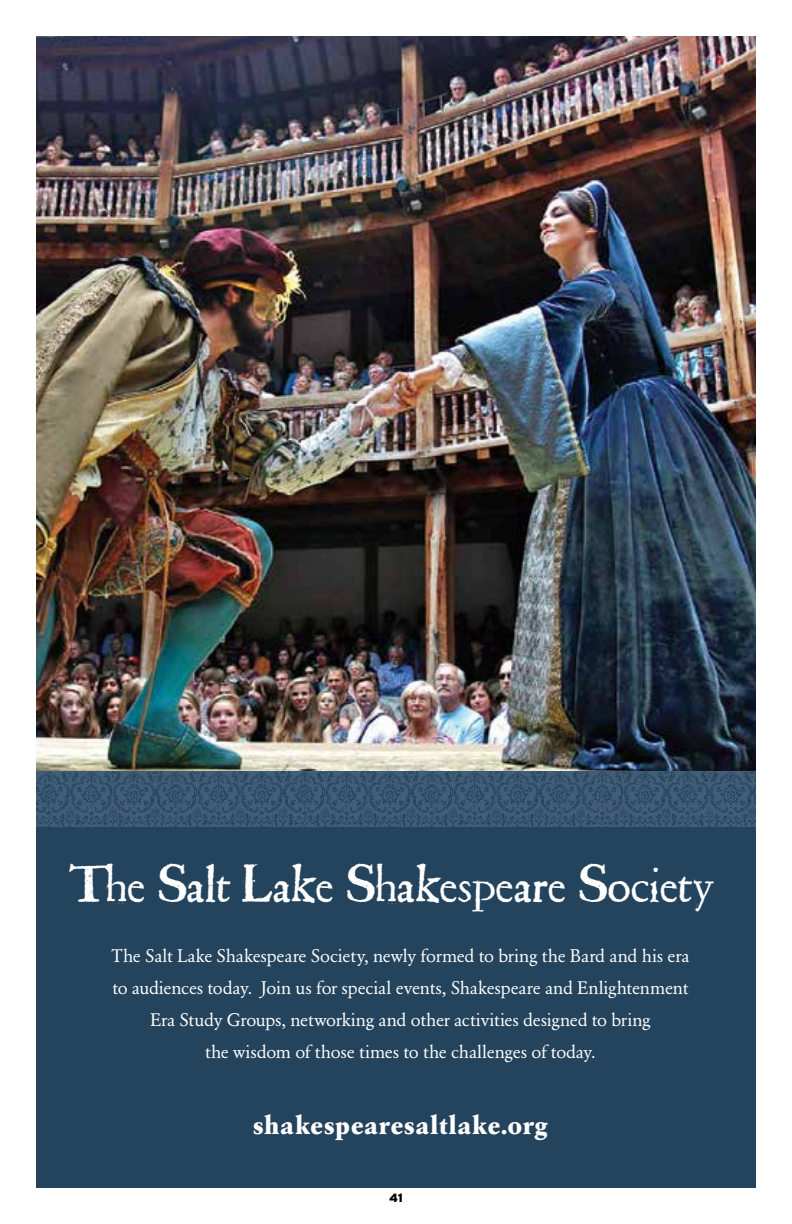
<style>
.page{position:relative;width:792px;height:1224px;background:#fff}
.page>*{position:absolute;margin:0;border:0;box-sizing:border-box;transform-origin:0 0}
.t1{font:30px "Shakespeare First Folio Font";color:#fff}
.t2{font:700 26px "Garamond BE";letter-spacing:.045em;color:#fff}
.t3{font:18px/32px "Garamond BE";letter-spacing:-.01em;color:#fff;text-align:center}
.t4{font:900 12px "PBS Explorer";color:#000}
</style>
<div class="page">
<div style="left:36px;top:734px;width:720px;height:454px;background:#24445d"></div>
<img style="left:36px;top:36px;width:720px;height:735px">
<img style="left:36px;top:772px;width:128px;height:55px">
<img style="left:314px;top:772px;width:106px;height:55px">
<img style="left:164px;top:772px;width:150px;height:55px">
<img style="left:420px;top:772px;width:127px;height:55px">
<img style="left:547px;top:772px;width:128px;height:55px">
<img style="left:675px;top:772px;width:81px;height:55px">
<h1 class="t1" style="left:66px;top:874px;width:651px">The Salt Lake Shakespeare Society</h1>
<p class="t3" style="left:111px;top:940px;width:579px">The Salt Lake Shakespeare Society, newly formed to bring the Bard and his era to audiences today. Join us for special events, Shakespeare and Enlightenment Era Study Groups, networking and other activities designed to bring<br>the wisdom of those times to the challenges of today.</p>
<h2 class="t2" style="left:253px;top:1110px;width:296px">shakespearesaltlake.org</h2>
<p class="t4" style="left:389px;top:1191px;width:15px">41</p>
</div>
